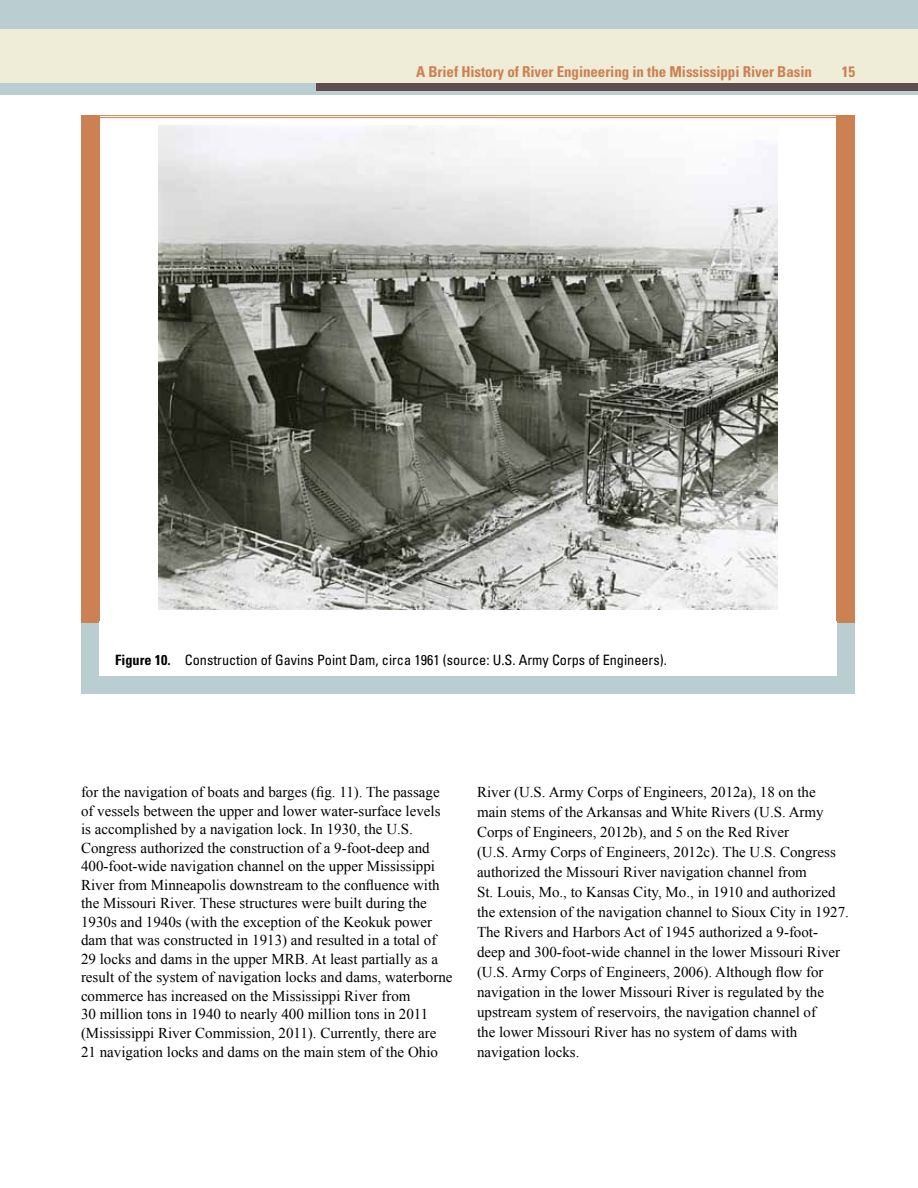
<style>
.page{position:relative;width:918px;height:1188px;background:#fff}
.page>*{position:absolute;margin:0;border:0;box-sizing:border-box;transform-origin:0 0}
.t1{font:15px/18.6px "Times New Roman";color:#000}
.t2{font:700 condensed 15px "Univers";letter-spacing:-.005em;color:#cc8153}
.t3{font:condensed 14.25px "Univers";color:#000}
.s1{font-weight:700}
</style>
<div class="page">
<div style="left:0;top:0;width:918px;height:95px;background:#baced2"></div>
<div style="left:317px;top:72px;width:601px;height:18px;background:#5e4c4e"></div>
<div style="left:0;top:29px;width:918px;height:54px;background:#efecd7"></div>
<div style="left:837px;top:115px;width:18px;height:526px;background:#cc8153"></div>
<div style="left:81px;top:115px;width:18px;height:519px;background:#cc8153"></div>
<div style="left:81px;top:623px;width:774px;height:70px;background:#baced2"></div>
<div style="left:99px;top:621px;width:738px;height:55px;background:#fff"></div>
<img style="left:158px;top:125px;width:620px;height:484px">
<hr style="left:81px;top:115px;width:773px;height:1px;background:#cc8153">
<hr style="left:81px;top:117px;width:773px;height:1px;background:#cc8153">
<p class="t2" style="left:416px;top:62px;width:397px">A Brief History of River Engineering in the Mississippi River Basin</p>
<p class="t2" style="left:842px;top:62px;width:15px">15</p>
<p class="t3" style="left:115px;top:651px;width:553px"><span class="s1">Figure 10.</span> Construction of Gavins Point Dam, circa 1961 (source: U.S. Army Corps of Engineers).</p>
<p class="t1" style="left:81px;top:782px;width:373px">for the navigation of boats and barges (fig. 11). The passage of vessels between the upper and lower water-surface levels is accomplished by a navigation lock. In 1930, the U.S.<br>Congress authorized the construction of a 9-foot-deep and 400-foot-wide navigation channel on the upper Mississippi River from Minneapolis downstream to the confluence with the Missouri River. These structures were built during the 1930s and 1940s (with the exception of the Keokuk power dam that was constructed in 1913) and resulted in a total of 29 locks and dams in the upper MRB. At least partially as a result of the system of navigation locks and dams, waterborne commerce has increased on the Mississippi River from<br>30 million tons in 1940 to nearly 400 million tons in 2011 (Mississippi River Commission, 2011). Currently, there are 21 navigation locks and dams on the main stem of the Ohio</p>
<p class="t1" style="left:477px;top:782px;width:374px;line-height:20px">River (U.S. Army Corps of Engineers, 2012a), 18 on the main stems of the Arkansas and White Rivers (U.S. Army Corps of Engineers, 2012b), and 5 on the Red River<br>(U.S. Army Corps of Engineers, 2012c). The U.S. Congress authorized the Missouri River navigation channel from<br>St. Louis, Mo., to Kansas City, Mo., in 1910 and authorized the extension of the navigation channel to Sioux City in 1927.<br>The Rivers and Harbors Act of 1945 authorized a 9-foot&shy;deep and 300-foot-wide channel in the lower Missouri River (U.S. Army Corps of Engineers, 2006). Although flow for navigation in the lower Missouri River is regulated by the upstream system of reservoirs, the navigation channel of<br>the lower Missouri River has no system of dams with navigation locks.</p>
</div>
